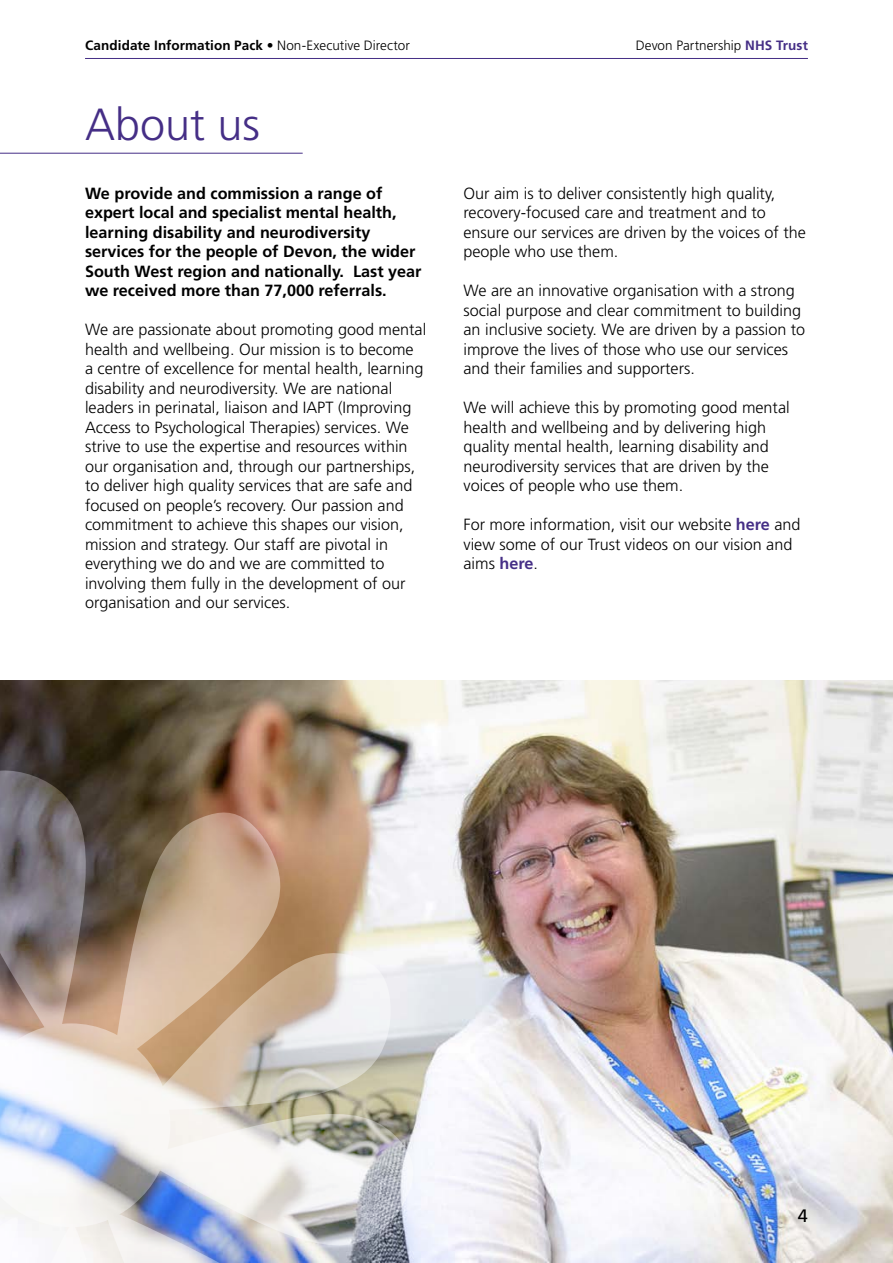
<style>
.page{position:relative;width:893px;height:1263px;background:#fff}
.page>*{position:absolute;margin:0;border:0;box-sizing:border-box;transform-origin:0 0}
.t1{font:300 45px "Frutiger LT Std";color:#452e86}
.t2{font:18px "Frutiger LT Std";color:#000}
.t3{font:300 16.2px/19.5px "Frutiger LT Std";color:#000}
.t4{font:700 16.2px/19.5px "Frutiger LT Std";color:#000}
.t5{font:700 13.5px "Frutiger LT Std";letter-spacing:.005em;color:#000}
.t6{font:300 13.5px "Frutiger LT Std";color:#000}
.s1{font-weight:300}
.s2{font-weight:700;color:#452e86}
</style>
<div class="page">
<hr style="left:85px;top:58px;width:723px;height:1px;background:#452e86">
<img style="left:0;top:680px;width:893px;height:583px">
<img style="left:0;top:770px;width:415px;height:493px">
<hr style="left:0;top:153px;width:303px;height:1px;background:#452e86">
<p class="t5" style="left:85px;top:37px;width:326px">Candidate Information Pack <span class="s1">• Non-Executive Director</span></p>
<p class="t6" style="left:636px;top:37px;width:174px">Devon Partnership <span class="s2">NHS Trust</span></p>
<h1 class="t1" style="left:85px;top:99px;width:177px">About us</h1>
<p class="t4" style="left:85px;top:183px;width:338px">We provide and commission a range of expert local and specialist mental health, learning disability and neurodiversity services for the people of Devon, the wider South West region and nationally. Last year we received more than 77,000 referrals.</p>
<p class="t3" style="left:85px;top:320px;width:343px">We are passionate about promoting good mental health and wellbeing. Our mission is to become<br>a centre of excellence for mental health, learning disability and neurodiversity. We are national leaders in perinatal, liaison and IAPT (Improving Access to Psychological Therapies) services. We strive to use the expertise and resources within our organisation and, through our partnerships, to deliver high quality services that are safe and focused on people’s recovery. Our passion and commitment to achieve this shapes our vision, mission and strategy. Our staff are pivotal in everything we do and we are committed to involving them fully in the development of our organisation and our services.</p>
<p class="t3" style="left:463px;top:183px;width:344px">Our aim is to deliver consistently high quality, recovery-focused care and treatment and to ensure our services are driven by the voices of the people who use them.</p>
<p class="t3" style="left:463px;top:281px;width:343px">We are an innovative organisation with a strong social purpose and clear commitment to building an inclusive society. We are driven by a passion to improve the lives of those who use our services and their families and supporters.</p>
<p class="t3" style="left:463px;top:398px;width:328px">We will achieve this by promoting good mental health and wellbeing and by delivering high quality mental health, learning disability and neurodiversity services that are driven by the voices of people who use them.</p>
<p class="t3" style="left:463px;top:515px;width:338px">For more information, visit our website <span class="s2">here</span> and view some of our Trust videos on our vision and aims <span class="s2">here</span>.</p>
<p class="t2" style="left:798px;top:1205px;width:12px">4</p>
</div>
